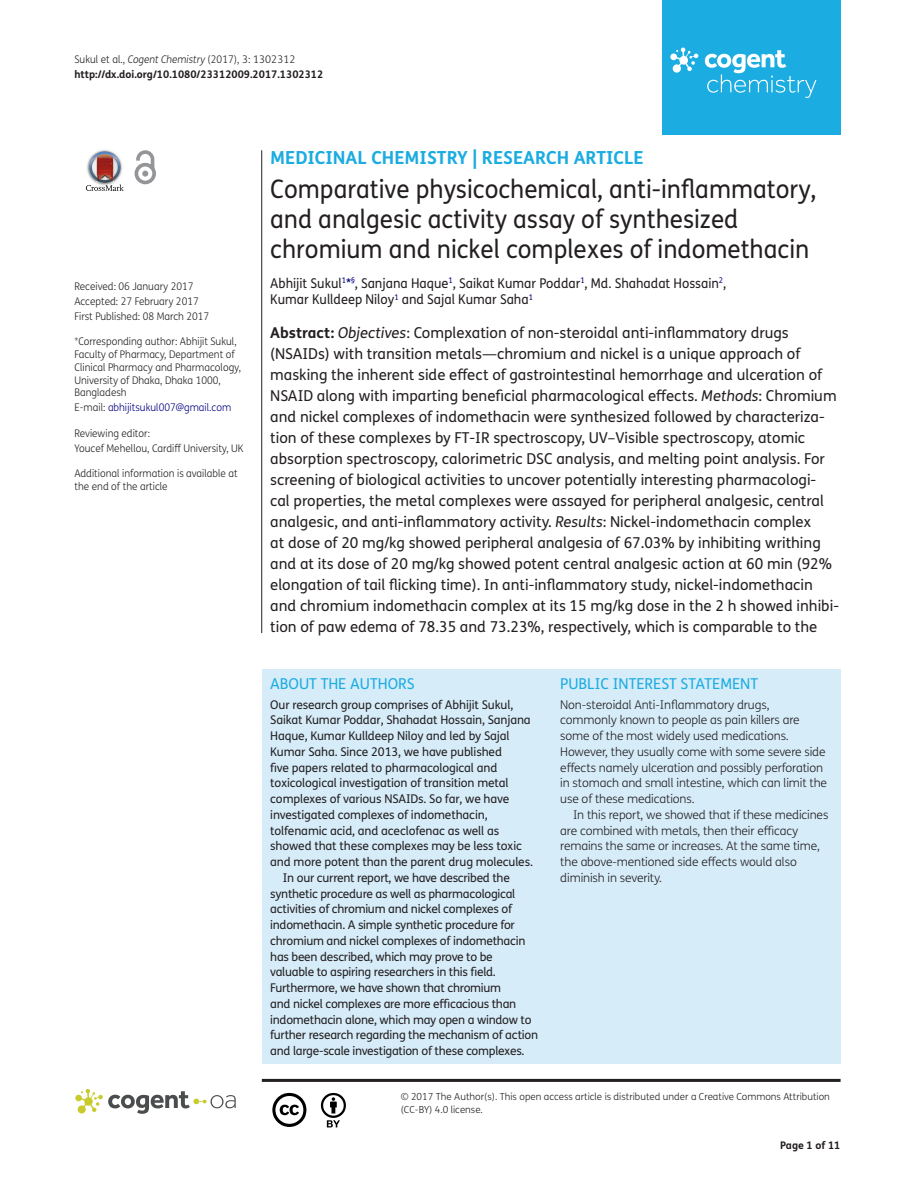
<style>
.page{position:relative;width:915px;height:1191px;background:#fff}
.page>*{position:absolute;margin:0;border:0;box-sizing:border-box;transform-origin:0 0}
.t1{font:25.5px/30px "FS Me Pro";color:#231f20;scale:.95 1}
.t2{font:700 18px "FS Me Pro";color:#1bace1}
.t3{font:15px/21px "FS Me Pro";color:#231f20}
.t4{font:15px "FS Me Pro";color:#1bace1}
.t5{font:13.5px/16.5px "FS Me Pro";color:#231f20;scale:.95 1}
.t6{font:12px "FS Me Pro";letter-spacing:-.02em;color:#231f20}
.t7{font:300 12px/15.8px "FS Me Pro";letter-spacing:-.01em;color:#231f20}
.t8{font:300 10.5px/12.8px "FS Me Pro";color:#231f20;scale:.95 1}
.t9{font:700 10.5px/15px "FS Me Pro";color:#231f20}
.t10{font:300 10.5px "FS Me Pro";color:#000080;scale:.95 1}
.t11{font:300 9.75px/12.8px "FS Me Pro";color:#231f20}
.s1{font-weight:300}
.s2{font-weight:300;font-style:italic}
.s3{color:#231f20}
.s4{color:#000080}
.s5{font-weight:700}
.s6{font-style:italic}
</style>
<div class="page">
<div style="left:661px;top:0;width:179px;height:134px;background:#1bace1"></div>
<svg style="left:670px;top:48px;width:28px;height:25px"></svg>
<svg style="left:704px;top:50px;width:112px;height:48px"></svg>
<div style="left:261px;top:669px;width:579px;height:394px;background:#d6ecf9"></div>
<svg style="left:86px;top:151px;width:38px;height:40px"></svg>
<svg style="left:134px;top:150px;width:22px;height:34px"></svg>
<hr style="left:261px;top:150px;width:1px;height:483px;background:#231f20">
<svg style="left:75px;top:1089px;width:161px;height:24px"></svg>
<svg style="left:272px;top:1093px;width:34px;height:34px"></svg>
<svg style="left:321px;top:1093px;width:25px;height:34px"></svg>
<hr style="left:262px;top:1078px;width:578px;height:3px;background:#231f20">
<p class="t9" style="left:74px;top:51px;width:250px"><span class="s1">Sukul et al.,</span> <span class="s2">Cogent Chemistry</span> <span class="s1">(2017), 3: 1302312 </span>http://dx.doi.org/10.1080/23312009.2017.1302312</p>
<p class="t8" style="left:74px;top:279px;width:143px;line-height:14.9px">Received: 06 January 2017<br>Accepted: 27 February 2017<br>First Published: 08 March 2017</p>
<p class="t8" style="left:74px;top:335px;width:177px">*Corresponding author: Abhijit Sukul,<br>Faculty of Pharmacy, Department of<br>Clinical Pharmacy and Pharmacology,<br>University of Dhaka, Dhaka 1000,<br>Bangladesh</p>
<p class="t10" style="left:74px;top:400px;width:166px"><span class="s3">E-mail:</span> abhijitsukul007@gmail.com</p>
<p class="t8" style="left:74px;top:425px;width:179px;line-height:14.9px">Reviewing editor:<br>Youcef Mehellou, Cardiff University, UK</p>
<p class="t8" style="left:74px;top:467px;width:173px">Additional information is available at the end of the article</p>
<p class="t2" style="left:270px;top:143px;width:374px">MEDICINAL CHEMISTRY | RESEARCH ARTICLE</p>
<h1 class="t1" style="left:270px;top:174px;width:576px">Comparative physicochemical, anti-inflammatory, and analgesic activity assay of synthesized chromium and nickel complexes of indomethacin</h1>
<p class="t5" style="left:270px;top:274px;width:481px">Abhijit Sukul<sup>1</sup><span class="s4">*</span><sup>§</sup>, Sanjana Haque<sup>1</sup>, Saikat Kumar Poddar<sup>1</sup>, Md. Shahadat Hossain<sup>2</sup>,<br>Kumar Kulldeep Niloy<sup>1</sup> and Sajal Kumar Saha<sup>1</sup></p>
<p class="t3" style="left:270px;top:322px;width:570px"><span class="s5">Abstract:</span> <span class="s6">Objectives</span>: Complexation of non-steroidal anti-inflammatory drugs (NSAIDs) with transition metals—chromium and nickel is a unique approach of masking the inherent side effect of gastrointestinal hemorrhage and ulceration of NSAID along with imparting beneficial pharmacological effects. <span class="s6">Methods</span>: Chromium and nickel complexes of indomethacin were synthesized followed by characteriza&shy;tion of these complexes by FT-IR spectroscopy, UV–Visible spectroscopy, atomic absorption spectroscopy, calorimetric DSC analysis, and melting point analysis. For screening of biological activities to uncover potentially interesting pharmacologi&shy;cal properties, the metal complexes were assayed for peripheral analgesic, central analgesic, and anti-inflammatory activity. <span class="s6">Results</span>: Nickel-indomethacin complex<br>at dose of 20 mg/kg showed peripheral analgesia of 67.03% by inhibiting writhing and at its dose of 20 mg/kg showed potent central analgesic action at 60 min (92% elongation of tail flicking time). In anti-inflammatory study, nickel-indomethacin and chromium indomethacin complex at its 15 mg/kg dose in the 2 h showed inhibi&shy;tion of paw edema of 78.35 and 73.23%, respectively, which is comparable to the</p>
<p class="t4" style="left:270px;top:674px;width:146px">ABOUT THE AUTHORS</p>
<p class="t6" style="left:270px;top:696px;width:244px">Our research group comprises of Abhijit Sukul,</p>
<p class="t6" style="left:270px;top:712px;width:262px">Saikat Kumar Poddar, Shahadat Hossain, Sanjana</p>
<p class="t6" style="left:270px;top:727px;width:241px">Haque, Kumar Kulldeep Niloy and led by Sajal</p>
<p class="t6" style="left:270px;top:743px;width:233px">Kumar Saha. Since 2013, we have published</p>
<p class="t6" style="left:270px;top:759px;width:228px">five papers related to pharmacological and</p>
<p class="t6" style="left:270px;top:775px;width:240px">toxicological investigation of transition metal</p>
<p class="t6" style="left:270px;top:790px;width:240px">complexes of various NSAIDs. So far, we have</p>
<p class="t6" style="left:270px;top:806px;width:219px">investigated complexes of indomethacin,</p>
<p class="t6" style="left:270px;top:822px;width:230px">tolfenamic acid, and aceclofenac as well as</p>
<p class="t6" style="left:270px;top:838px;width:253px">showed that these complexes may be less toxic</p>
<p class="t6" style="left:270px;top:853px;width:264px">and more potent than the parent drug molecules.</p>
<p class="t6" style="left:283px;top:869px;width:228px">In our current report, we have described the</p>
<p class="t6" style="left:270px;top:885px;width:246px">synthetic procedure as well as pharmacological</p>
<p class="t6" style="left:270px;top:901px;width:243px">activities of chromium and nickel complexes of</p>
<p class="t6" style="left:270px;top:916px;width:246px">indomethacin. A simple synthetic procedure for</p>
<p class="t6" style="left:270px;top:932px;width:256px">chromium and nickel complexes of indomethacin</p>
<p class="t6" style="left:270px;top:948px;width:224px">has been described, which may prove to be</p>
<p class="t6" style="left:270px;top:964px;width:227px">valuable to aspiring researchers in this field.</p>
<p class="t6" style="left:270px;top:979px;width:232px">Furthermore, we have shown that chromium</p>
<p class="t6" style="left:270px;top:995px;width:247px">and nickel complexes are more efficacious than</p>
<p class="t6" style="left:270px;top:1011px;width:263px">indomethacin alone, which may open a window to</p>
<p class="t6" style="left:270px;top:1027px;width:269px">further research regarding the mechanism of action</p>
<p class="t6" style="left:270px;top:1042px;width:256px">and large-scale investigation of these complexes.</p>
<p class="t4" style="left:560px;top:674px;width:199px">PUBLIC INTEREST STATEMENT</p>
<p class="t7" style="left:560px;top:696px;width:268px">Non-steroidal Anti-Inflammatory drugs, commonly known to people as pain killers are some of the most widely used medications.<br>However, they usually come with some severe side effects namely ulceration and possibly perforation in stomach and small intestine, which can limit the use of these medications.</p>
<p class="t7" style="left:560px;top:806px;width:269px;text-indent:13px">In this report, we showed that if these medicines are combined with metals, then their efficacy remains the same or increases. At the same time, the above-mentioned side effects would also diminish in severity.</p>
<p class="t11" style="left:400px;top:1090px;width:430px">© 2017 The Author(s). This open access article is distributed under a Creative Commons Attribution (CC-BY) 4.0 license.</p>
<p class="t9" style="left:780px;top:1137px;width:62px">Page 1 of 11</p>
</div>
